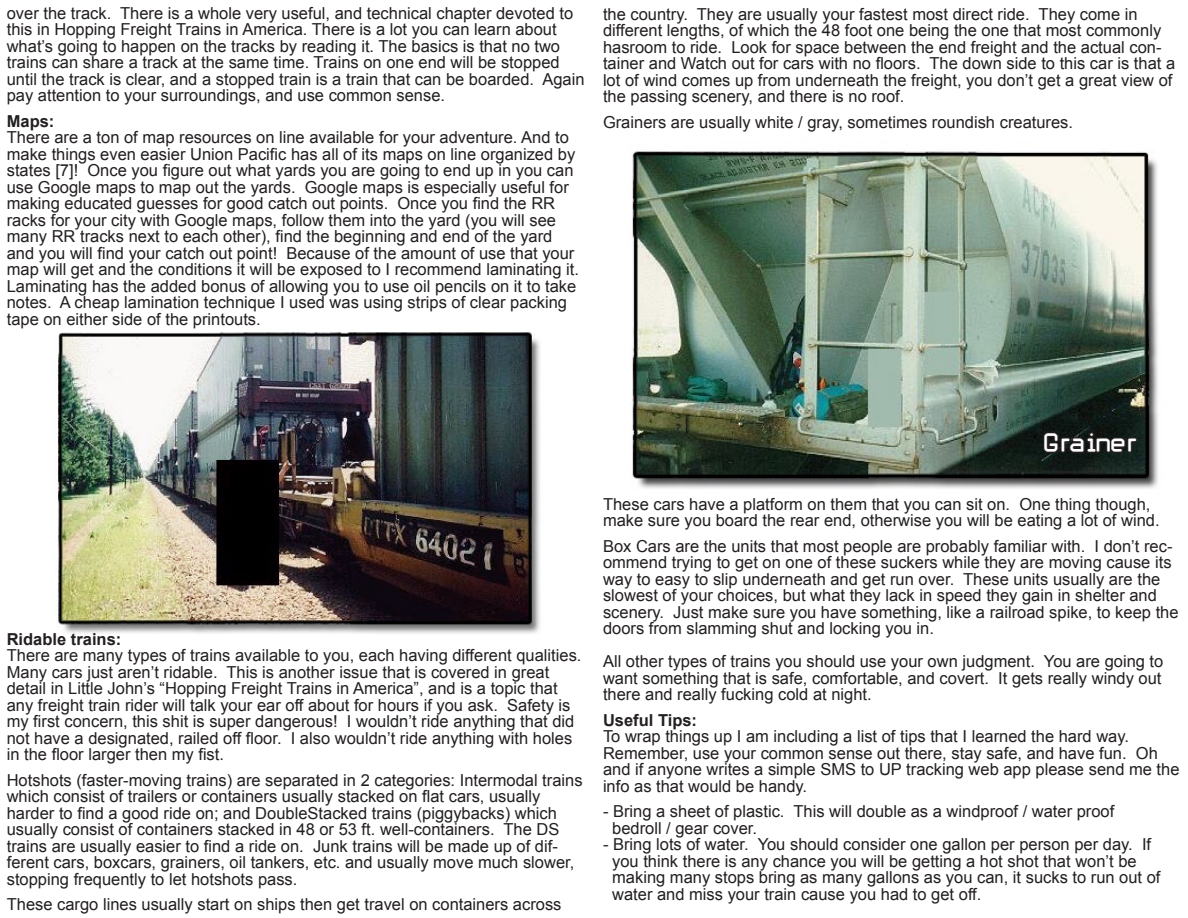
<style>
.page{position:relative;width:1188px;height:918px;background:#fff}
.page>*{position:absolute;margin:0;border:0;box-sizing:border-box;transform-origin:0 0}
.t1{font:21px "Obliviousfont";color:#fff}
.t2{font:16.5px/16.5px "Arial";color:#231f20}
.t3{font:700 16.5px "Arial";color:#231f20}
</style>
<div class="page">
<img style="left:56px;top:332px;width:484px;height:302px">
<img style="left:632px;top:151px;width:526px;height:338px">
<svg style="left:1041px;top:430px;width:98px;height:26px;background:#191c1b"></svg>
<p class="t2" style="left:7px;top:5px;width:579px">over the track. There is a whole very useful, and technical chapter devoted to this in Hopping Freight Trains in America. There is a lot you can learn about what’s going to happen on the tracks by reading it. The basics is that no two trains can share a track at the same time. Trains on one end will be stopped until the track is clear, and a stopped train is a train that can be boarded. Again pay attention to your surroundings, and use common sense.</p>
<p class="t3" style="left:7px;top:110px;width:49px">Maps:</p>
<p class="t2" style="left:7px;top:129px;width:574px">There are a ton of map resources on line available for your adventure. And to make things even easier Union Pacific has all of its maps on line organized by states [7]! Once you figure out what yards you are going to end up in you can use Google maps to map out the yards. Google maps is especially useful for making educated guesses for good catch out points. Once you find the RR racks for your city with Google maps, follow them into the yard (you will see many RR tracks next to each other), find the beginning and end of the yard and you will find your catch out point! Because of the amount of use that your map will get and the conditions it will be exposed to I recommend laminating it.<br>Laminating has the added bonus of allowing you to use oil pencils on it to take notes. A cheap lamination technique I used was using strips of clear packing tape on either side of the printouts.</p>
<p class="t2" style="left:603px;top:6px;width:574px">the country. They are usually your fastest most direct ride. They come in different lengths, of which the 48 foot one being the one that most commonly hasroom to ride. Look for space between the end freight and the actual con&shy;tainer and Watch out for cars with no floors. The down side to this car is that a lot of wind comes up from underneath the freight, you don’t get a great view of the passing scenery, and there is no roof.</p>
<p class="t2" style="left:603px;top:114px;width:472px">Grainers are usually white / gray, sometimes roundish creatures.</p>
<p class="t3" style="left:7px;top:628px;width:116px">Ridable trains:</p>
<p class="t2" style="left:7px;top:647px;width:576px">There are many types of trains available to you, each having different qualities.<br>Many cars just aren’t ridable. This is another issue that is covered in great detail in Little John’s “Hopping Freight Trains in America”, and is a topic that any freight train rider will talk your ear off about for hours if you ask. Safety is my first concern, this shit is super dangerous! I wouldn’t ride anything that did not have a designated, railed off floor. I also wouldn’t ride anything with holes in the floor larger then my fist.</p>
<p class="t2" style="left:7px;top:772px;width:577px">Hotshots (faster-moving trains) are separated in 2 categories: Intermodal trains which consist of trailers or containers usually stacked on flat cars, usually harder to find a good ride on; and DoubleStacked trains (piggybacks) which usually consist of containers stacked in 48 or 53 ft. well-containers. The DS trains are usually easier to find a ride on. Junk trains will be made up of dif&shy;ferent cars, boxcars, grainers, oil tankers, etc. and usually move much slower, stopping frequently to let hotshots pass.</p>
<p class="t2" style="left:7px;top:896px;width:556px">These cargo lines usually start on ships then get travel on containers across</p>
<p class="t1" style="left:1045px;top:433px;width:94px">Grainer</p>
<p class="t2" style="left:603px;top:496px;width:558px">These cars have a platform on them that you can sit on. One thing though, make sure you board the rear end, otherwise you will be eating a lot of wind.</p>
<p class="t2" style="left:603px;top:538px;width:577px">Box Cars are the units that most people are probably familiar with. I don’t rec&shy;ommend trying to get on one of these suckers while they are moving cause its way to easy to slip underneath and get run over. These units usually are the slowest of your choices, but what they lack in speed they gain in shelter and scenery. Just make sure you have something, like a railroad spike, to keep the doors from slamming shut and locking you in.</p>
<p class="t2" style="left:603px;top:653px;width:562px;text-align:justify">All other types of trains you should use your own judgment. You are going to want something that is safe, comfortable, and covert. It gets really windy out there and really fucking cold at night.</p>
<p class="t3" style="left:603px;top:709px;width:96px">Useful Tips:</p>
<p class="t2" style="left:603px;top:728px;width:578px">To wrap things up I am including a list of tips that I learned the hard way.<br>Remember, use your common sense out there, stay safe, and have fun. Oh and if anyone writes a simple SMS to UP tracking web app please send me the info as that would be handy.</p>
<p class="t2" style="left:612px;top:803px;width:504px;text-indent:-9px">- Bring a sheet of plastic. This will double as a windproof / water proof bedroll / gear cover.</p>
<p class="t2" style="left:612px;top:836px;width:550px;text-indent:-9px">- Bring lots of water. You should consider one gallon per person per day. If you think there is any chance you will be getting a hot shot that won’t be making many stops bring as many gallons as you can, it sucks to run out of water and miss your train cause you had to get off.</p>
</div>
